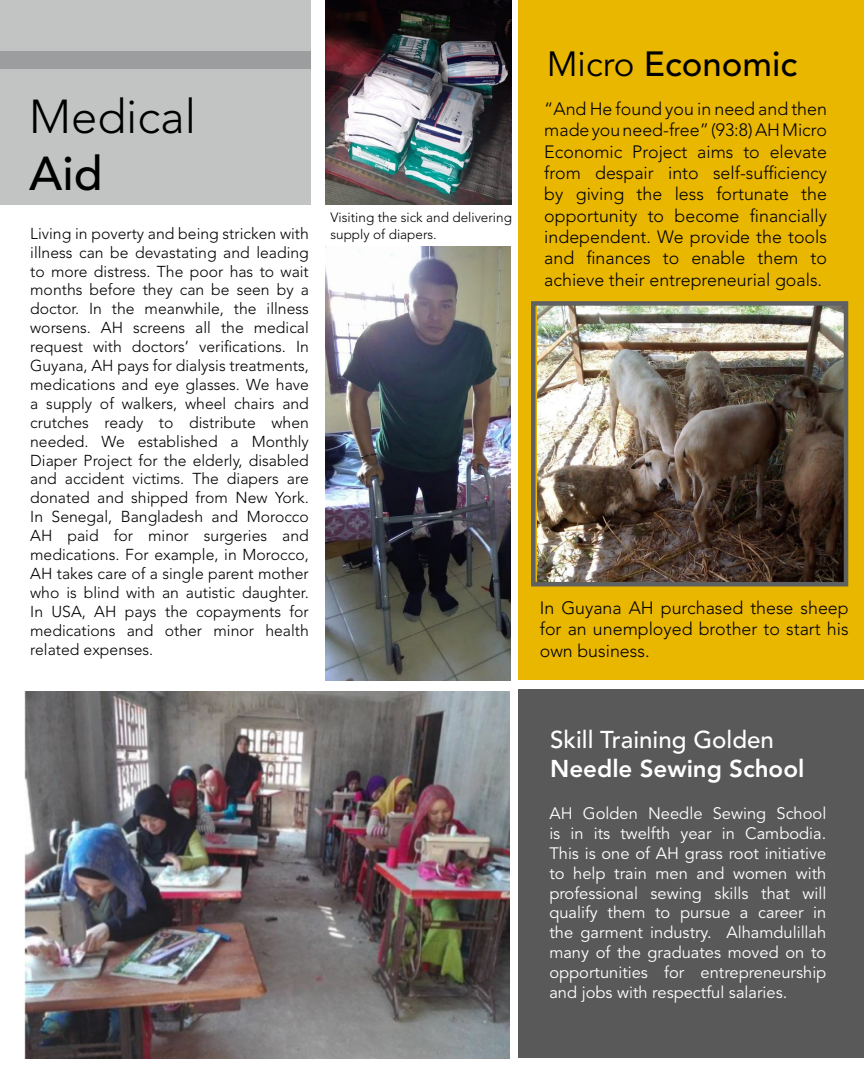
<style>
.page{position:relative;width:864px;height:1080px;background:#fff}
.page>*{position:absolute;margin:0;border:0;box-sizing:border-box;transform-origin:0 0}
._2nd_PAGE{font:300 47.25px "Avenir LT Std";color:#000}
._2nd_PAGE-2{font:500 47.25px "Avenir LT Std";color:#000}
._2nd_PAGE-3{font:500 34.8px "Avenir LT Std";color:#000}
._2nd_PAGE-4{font:500 24.15px "Avenir LT Std";color:#fff}
._2nd_PAGE-5{font:800 24.15px "Avenir LT Std";color:#fff}
._2nd_PAGE-6{font:300 17.85px/21.3px "Avenir LT Std";color:#000;text-align:justify}
._2nd_PAGE-7{font:16.5px/19.8px "Avenir LT Std";color:#fff;text-align:justify}
._2nd_PAGE-8{font:300 15.75px/18.9px "Avenir LT Std";color:#000;text-align:justify}
._2nd_PAGE-9{font:300 13.5px/16.2px "Avenir LT Std";color:#000}
.s1{font-weight:400}
</style>
<div class="page">
<div style="left:518px;top:690px;width:346px;height:368px;background:#595959"></div>
<div style="left:518px;top:0;width:346px;height:679px;background:#e9b700"></div>
<div style="left:0;top:0;width:311px;height:205px;background:#c2c3c3"></div>
<img style="left:24px;top:691px;width:486px;height:367px">
<img style="left:538px;top:306px;width:305px;height:275px">
<div style="left:531px;top:301px;width:317px;height:285px;border:4px solid #5f6062"></div>
<img style="left:326px;top:246px;width:185px;height:434px">
<img style="left:325px;top:0;width:187px;height:204px">
<div style="left:0;top:51px;width:310px;height:18px;background:#9c9d9e"></div>
<p class="_2nd_PAGE" style="left:29px;top:89px;width:168px">Medical</p>
<p class="_2nd_PAGE-2" style="left:29px;top:146px;width:75px">Aid</p>
<p class="_2nd_PAGE-8" style="left:30px;top:224px;width:280px">Living in poverty and being stricken with illness can be devastating and leading to more distress. The poor has to wait months before they can be seen by a doctor. In the meanwhile, the illness worsens. AH screens all the medical request with doctors’ verifications. In Guyana, AH pays for dialysis treatments, medications and eye glasses. We have a supply of walkers, wheel chairs and crutches ready to distribute when needed. We established a Monthly Diaper Project for the elderly, disabled and accident victims. The diapers are donated and shipped from New York.<br>In Senegal, Bangladesh and Morocco AH paid for minor surgeries and medications. For example, in Morocco, AH takes care of a single parent mother who is blind with an autistic daughter.<br>In USA, AH pays the copayments for medications and other minor health related expenses.</p>
<p class="_2nd_PAGE-9" style="left:330px;top:210px;width:183px">Visiting the sick and delivering supply of diapers.</p>
<p class="_2nd_PAGE-3" style="left:547px;top:44px;width:252px"><span class="s1">Micro</span> Economic</p>
<p class="_2nd_PAGE-6" style="left:544px;top:98px;width:284px">“And He found you in need and then made you need-free” (93:8) AH Micro Economic Project aims to elevate from despair into self-sufficiency by giving the less fortunate the opportunity to become financially independent. We provide the tools and finances to enable them to achieve their entrepreneurial goals.</p>
<p class="_2nd_PAGE-6" style="left:540px;top:597px;width:310px">In Guyana AH purchased these sheep for an unemployed brother to start his own business.</p>
<p class="_2nd_PAGE-4" style="left:550px;top:726px;width:225px">Skill Training Golden</p>
<p class="_2nd_PAGE-5" style="left:550px;top:755px;width:256px">Needle Sewing School</p>
<p class="_2nd_PAGE-7" style="left:549px;top:804px;width:279px">AH Golden Needle Sewing School is in its twelfth year in Cambodia.<br>This is one of AH grass root initiative to help train men and women with professional sewing skills that will qualify them to pursue a career in the garment industry. Alhamdulillah many of the graduates moved on to opportunities for entrepreneurship and jobs with respectful salaries.</p>
</div>
